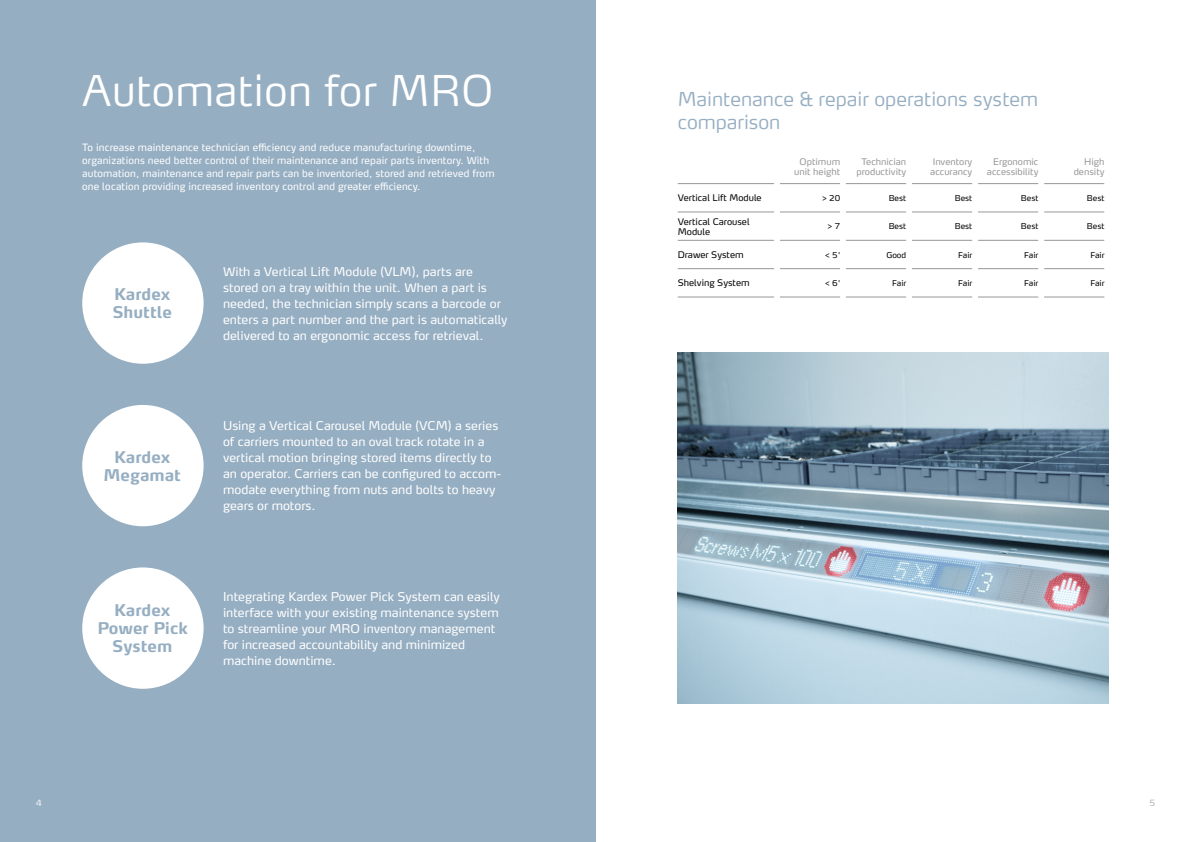
<style>
.page{position:relative;width:1191px;height:842px;background:#fff}
.page>*{position:absolute;margin:0;border:0;box-sizing:border-box;transform-origin:0 0}
.t1{font:300 42px "Max OT";letter-spacing:.015em;color:#fff}
.t2{font:300 19px/22.8px "Max OT";color:#96aec2}
.t3{font:700 16px/18px "Max OT";color:#96aec2;text-align:center}
.t4{font:12px/16px "Max OT";color:#fff}
.t5{font:10px/13px "Max OT";letter-spacing:.015em;color:#fff}
.t6{font:9px/10px "Max OT";color:#979796;text-align:center}
.t7{font:9px/10px "Max OT";color:#000}
.t8{font:300 8.5px "Max OT";color:#fff}
.t9{font:300 8.5px "Max OT";color:#a8aca9}
.t10{font:8px "Max OT";color:#000}
</style>
<div class="page">
<div style="left:0;top:0;width:595px;height:842px;background:#96aec2"></div>
<div style="left:82px;top:242px;width:122px;height:122px;background:#fff;border-radius:50%"></div>
<div style="left:82px;top:405px;width:122px;height:121px;background:#fff;border-radius:50%"></div>
<div style="left:82px;top:567px;width:122px;height:122px;background:#fff;border-radius:50%"></div>
<hr style="left:677px;top:183px;width:97px;height:1px;background:#979796">
<hr style="left:780px;top:183px;width:60px;height:1px;background:#979796">
<hr style="left:846px;top:183px;width:60px;height:1px;background:#979796">
<hr style="left:912px;top:183px;width:60px;height:1px;background:#979796">
<hr style="left:978px;top:183px;width:60px;height:1px;background:#979796">
<hr style="left:1044px;top:183px;width:60px;height:1px;background:#979796">
<hr style="left:677px;top:212px;width:97px;height:1px;background:#979796">
<hr style="left:780px;top:212px;width:60px;height:1px;background:#979796">
<hr style="left:846px;top:212px;width:60px;height:1px;background:#979796">
<hr style="left:912px;top:212px;width:60px;height:1px;background:#979796">
<hr style="left:978px;top:212px;width:60px;height:1px;background:#979796">
<hr style="left:1044px;top:212px;width:60px;height:1px;background:#979796">
<hr style="left:677px;top:240px;width:97px;height:1px;background:#979796">
<hr style="left:780px;top:240px;width:60px;height:1px;background:#979796">
<hr style="left:846px;top:240px;width:60px;height:1px;background:#979796">
<hr style="left:912px;top:240px;width:60px;height:1px;background:#979796">
<hr style="left:978px;top:240px;width:60px;height:1px;background:#979796">
<hr style="left:1044px;top:240px;width:60px;height:1px;background:#979796">
<hr style="left:677px;top:268px;width:97px;height:1px;background:#979796">
<hr style="left:780px;top:268px;width:60px;height:1px;background:#979796">
<hr style="left:846px;top:268px;width:60px;height:1px;background:#979796">
<hr style="left:912px;top:268px;width:60px;height:1px;background:#979796">
<hr style="left:978px;top:268px;width:60px;height:1px;background:#979796">
<hr style="left:1044px;top:268px;width:60px;height:1px;background:#979796">
<hr style="left:677px;top:297px;width:97px;height:1px;background:#979796">
<hr style="left:780px;top:297px;width:60px;height:1px;background:#979796">
<hr style="left:846px;top:297px;width:60px;height:1px;background:#979796">
<hr style="left:912px;top:297px;width:60px;height:1px;background:#979796">
<hr style="left:978px;top:297px;width:60px;height:1px;background:#979796">
<hr style="left:1044px;top:297px;width:60px;height:1px;background:#979796">
<img style="left:677px;top:353px;width:431px;height:351px">
<h1 class="t1" style="left:82px;top:64px;width:412px">Automation for MRO</h1>
<p class="t5" style="left:82px;top:141px;width:414px">To increase maintenance technician efficiency and reduce manufacturing downtime, organizations need better control of their maintenance and repair parts inventory. With automation, maintenance and repair parts can be inventoried, stored and retrieved from one location providing increased inventory control and greater efficiency.</p>
<h3 class="t3" style="left:112px;top:285px;width:61px;text-align:left">Kardex<br>Shuttle</h3>
<h3 class="t3" style="left:103px;top:448px;width:79px">Kardex<br>Megamat</h3>
<h3 class="t3" style="left:98px;top:601px;width:92px">Kardex<br>Power Pick<br>System</h3>
<p class="t4" style="left:223px;top:263px;width:286px">With a Vertical Lift Module (VLM), parts are stored on a tray within the unit. When a part is needed, the technician simply scans a barcode or enters a part number and the part is automatically delivered to an ergonomic access for retrieval.</p>
<p class="t4" style="left:223px;top:418px;width:280px">Using a Vertical Carousel Module (VCM) a series of carriers mounted to an oval track rotate in a vertical motion bringing stored items directly to an operator. Carriers can be configured to accom&shy;modate everything from nuts and bolts to heavy gears or motors.</p>
<p class="t4" style="left:223px;top:588px;width:278px">Integrating Kardex Power Pick System can easily interface with your existing maintenance system to streamline your MRO inventory management for increased accountability and minimized machine downtime.</p>
<h2 class="t2" style="left:677px;top:87px;width:362px">Maintenance &amp; repair operations system comparison</h2>
<p class="t6" style="left:794px;top:157px;width:47px">Optimum unit height</p>
<p class="t6" style="left:856px;top:157px;width:51px">Technician productivity</p>
<p class="t6" style="left:930px;top:157px;width:44px;text-align:left">Inventory accurancy</p>
<p class="t6" style="left:987px;top:157px;width:53px;text-align:right">Ergonomic accessibility</p>
<p class="t6" style="left:1073px;top:157px;width:32px;text-align:right">High density</p>
<p class="t7" style="left:677px;top:193px;width:85px">Vertical Lift Module</p>
<p class="t10" style="left:822px;top:193px;width:20px">&gt; 20</p>
<p class="t10" style="left:888px;top:193px;width:19px">Best</p>
<p class="t10" style="left:954px;top:193px;width:19px">Best</p>
<p class="t10" style="left:1021px;top:193px;width:19px">Best</p>
<p class="t10" style="left:1087px;top:193px;width:19px">Best</p>
<p class="t7" style="left:677px;top:216px;width:73px">Vertical Carousel<br>Module</p>
<p class="t10" style="left:827px;top:221px;width:14px">&gt; 7</p>
<p class="t10" style="left:888px;top:221px;width:19px">Best</p>
<p class="t10" style="left:954px;top:221px;width:19px">Best</p>
<p class="t10" style="left:1021px;top:221px;width:19px">Best</p>
<p class="t10" style="left:1087px;top:221px;width:19px">Best</p>
<p class="t7" style="left:677px;top:249px;width:67px">Drawer System</p>
<p class="t10" style="left:825px;top:249px;width:17px">&lt; 5'</p>
<p class="t10" style="left:886px;top:249px;width:21px">Good</p>
<p class="t10" style="left:958px;top:249px;width:16px">Fair</p>
<p class="t10" style="left:1024px;top:249px;width:16px">Fair</p>
<p class="t10" style="left:1090px;top:249px;width:16px">Fair</p>
<p class="t7" style="left:677px;top:278px;width:73px">Shelving System</p>
<p class="t10" style="left:825px;top:278px;width:17px">&lt; 6'</p>
<p class="t10" style="left:892px;top:278px;width:16px">Fair</p>
<p class="t10" style="left:958px;top:278px;width:16px">Fair</p>
<p class="t10" style="left:1024px;top:278px;width:16px">Fair</p>
<p class="t10" style="left:1090px;top:278px;width:16px">Fair</p>
<p class="t8" style="left:36px;top:798px;width:8px">4</p>
<p class="t9" style="left:1150px;top:798px;width:7px">5</p>
</div>
